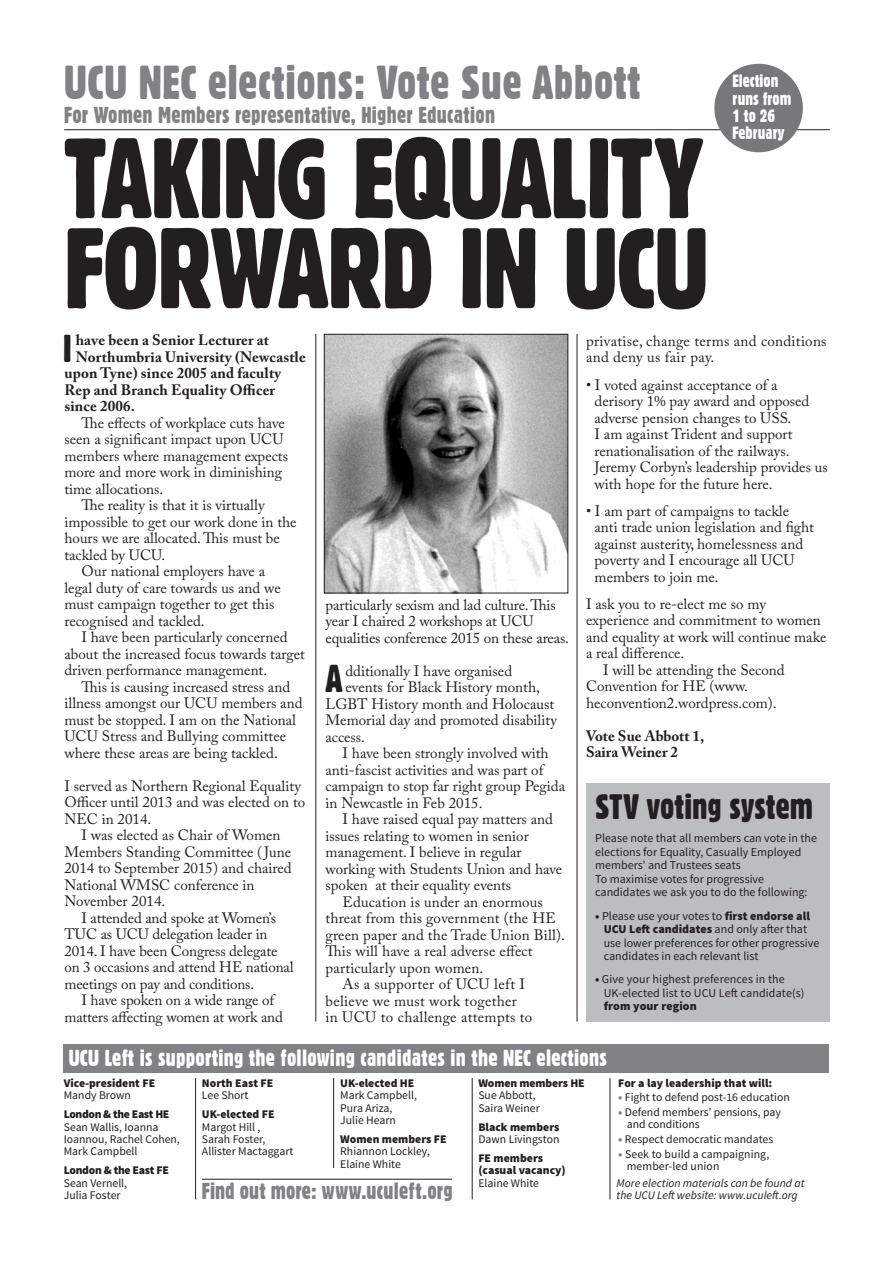
<style>
.page{position:relative;width:893px;height:1263px;background:#fff}
.page>*{position:absolute;margin:0;border:0;box-sizing:border-box;transform-origin:0 0}
.t1{font:111px/90px "Gothic 821 Condensed BT";letter-spacing:-.015em;color:#231f20}
.t2{font:46.5px "Gothic 821 Condensed BT";letter-spacing:.01em;color:#808285}
.body_text{font:37.95px "Gothic 821 Condensed BT";color:#231f20}
.t3{font:34.5px "Gothic 821 Condensed BT";color:#231f20}
.t4{font:22.5px "Gothic 821 Condensed BT";letter-spacing:.01em;color:#808285}
.body_text-2{font:22.5px "Gothic 821 Condensed BT";letter-spacing:.01em;color:#fff}
.body_text-3{font:17.25px/17.2px "Gothic 821 Condensed BT";color:#fff}
.body_text-4{font:15px/16.5px "Adobe Caslon Pro";color:#231f20}
.body_text-5{font:700 15px "Adobe Caslon Pro";letter-spacing:.01em;color:#231f20}
.body_text-6{font:15px/16.5px "Adobe Caslon Pro";letter-spacing:.02em;color:#231f20}
.t5{font:12px/13.5px "Source Sans Pro";color:#231f20}
.candidates_names{font:11.7px/12.5px "Source Sans Pro";color:#231f20}
.body_text-7{font:11.7px/12.5px "Source Sans Pro";color:#231f20}
.candidates_names-2{font:900 11.7px/12.5px "Source Sans Pro";color:#231f20}
.candidates_names-3{font:italic 11.7px/12.5px "Source Sans Pro";color:#231f20}
.body_text-8{font:900 11.7px "Source Sans Pro";color:#231f20}
.s1{font-weight:900}
.s2{font-weight:400}
.s3{font-weight:900;color:#808285}
</style>
<div class="page">
<hr style="left:64px;top:129px;width:766px;height:1px;background:#231f20">
<div style="left:714px;top:64px;width:89px;height:88px;background:#76787b;border-radius:50%"></div>
<hr style="left:316px;top:334px;width:1px;height:688px;background:#231f20">
<hr style="left:577px;top:334px;width:1px;height:688px;background:#231f20">
<div style="left:587px;top:783px;width:243px;height:239px;background:#bcbdc0"></div>
<img style="left:326px;top:336px;width:240px;height:255px">
<div style="left:324px;top:334px;width:244px;height:259px;border:1px solid #231f20"></div>
<div style="left:64px;top:1044px;width:765px;height:28px;background:#808285"></div>
<hr style="left:195px;top:1078px;width:1px;height:121px;background:#231f20">
<hr style="left:333px;top:1078px;width:1px;height:90px;background:#231f20">
<hr style="left:472px;top:1078px;width:1px;height:121px;background:#231f20">
<hr style="left:610px;top:1078px;width:1px;height:121px;background:#231f20">
<hr style="left:202px;top:1179px;width:250px;height:1px;background:#231f20">
<p class="t2" style="left:64px;top:54px;width:578px">UCU NEC elections: Vote Sue Abbott</p>
<p class="t4" style="left:64px;top:101px;width:432px">For Women Members representative, Higher Education</p>
<p class="t1" style="left:64px;top:133px;width:646px">TAKING EQUALITY<br>FORWARD IN UCU</p>
<p class="body_text-3" style="left:732px;top:73px;width:61px">Election runs from<br>1 to 26<br>February</p>
<p class="body_text" style="left:63px;top:325px;width:10px">I</p>
<p class="body_text-5" style="left:76px;top:331px;width:195px">have been a Senior Lecturer at</p>
<p class="body_text-5" style="left:76px;top:348px;width:232px">Northumbria University (Newcastle</p>
<p class="body_text-5" style="left:64px;top:364px;width:218px">upon Tyne) since 2005 and faculty</p>
<p class="body_text-5" style="left:64px;top:381px;width:212px">Rep and Branch Equality Officer</p>
<p class="body_text-5" style="left:64px;top:397px;width:72px">since 2006.</p>
<p class="body_text-4" style="left:64px;top:414px;width:225px;text-indent:17px">The effects of workplace cuts have seen a significant impact upon UCU members where management expects more and more work in diminishing time allocations.</p>
<p class="body_text-4" style="left:64px;top:497px;width:234px;text-indent:17px">The reality is that it is virtually impossible to get our work done in the hours we are allocated. This must be tackled by UCU.</p>
<p class="body_text-4" style="left:64px;top:563px;width:218px;text-indent:17px">Our national employers have a legal duty of care towards us and we must campaign together to get this recognised and tackled.</p>
<p class="body_text-4" style="left:64px;top:629px;width:242px;text-indent:17px">I have been particularly concerned about the increased focus towards target driven performance management.</p>
<p class="body_text-4" style="left:64px;top:678px;width:240px;text-indent:17px">This is causing increased stress and illness amongst our UCU members and must be stopped. I am on the National UCU Stress and Bullying committee where these areas are being tackled.</p>
<p class="body_text-4" style="left:64px;top:777px;width:242px">I served as Northern Regional Equality<br>Officer until 2013 and was elected on to<br>NEC in 2014.</p>
<p class="body_text-4" style="left:64px;top:827px;width:229px;text-indent:17px">I was elected as Chair of Women<br>Members Standing Committee ( June<br>2014 to September 2015) and chaired<br>National WMSC conference in<br>November 2014.</p>
<p class="body_text-4" style="left:64px;top:909px;width:231px;text-indent:17px">I attended and spoke at Women’s TUC as UCU delegation leader in 2014. I have been Congress delegate on 3 occasions and attend HE national meetings on pay and conditions.</p>
<p class="body_text-4" style="left:64px;top:992px;width:220px;text-align:center">I have spoken on a wide range of matters affecting women at work and</p>
<p class="body_text-4" style="left:326px;top:596px;width:245px">particularly sexism and lad culture. This year I chaired 2 workshops at UCU equalities conference 2015 on these areas.</p>
<p class="body_text" style="left:326px;top:655px;width:18px">A</p>
<p class="body_text-4" style="left:345px;top:662px;width:168px">dditionally I have organised</p>
<p class="body_text-4" style="left:345px;top:679px;width:196px">events for Black History month,</p>
<p class="body_text-4" style="left:326px;top:695px;width:230px">LGBT History month and Holocaust</p>
<p class="body_text-4" style="left:326px;top:712px;width:233px">Memorial day and promoted disability</p>
<p class="body_text-4" style="left:326px;top:728px;width:41px">access.</p>
<p class="body_text-4" style="left:326px;top:745px;width:241px;text-indent:17px">I have been strongly involved with anti-fascist activities and was part of campaign to stop far right group Pegida in Newcastle in Feb 2015.</p>
<p class="body_text-4" style="left:326px;top:811px;width:238px;text-indent:17px">I have raised equal pay matters and issues relating to women in senior management. I believe in regular working with Students Union and have spoken at their equality events</p>
<p class="body_text-4" style="left:326px;top:893px;width:241px;text-indent:17px">Education is under an enormous threat from this government (the HE green paper and the Trade Union Bill).<br>This will have a real adverse effect particularly upon women.</p>
<p class="body_text-6" style="left:326px;top:976px;width:208px;text-indent:17px">As a supporter of UCU left I believe we must work together in UCU to challenge attempts to</p>
<p class="body_text-6" style="left:586px;top:332px;width:242px">privatise, change terms and conditions and deny us fair pay.</p>
<p class="body_text-4" style="left:595px;top:376px;width:235px;text-indent:-9px">• I voted against acceptance of a derisory 1% pay award and opposed adverse pension changes to USS.<br>I am against Trident and support renationalisation of the railways.<br>Jeremy Corbyn’s leadership provides us with hope for the future here.</p>
<p class="body_text-4" style="left:595px;top:502px;width:221px;text-indent:-9px">• I am part of campaigns to tackle anti trade union legislation and fight against austerity, homelessness and poverty and I encourage all UCU members to join me.</p>
<p class="body_text-4" style="left:586px;top:595px;width:242px">I ask you to re-elect me so my experience and commitment to women and equality at work will continue make a real difference.</p>
<p class="body_text-4" style="left:586px;top:661px;width:200px;text-indent:17px">I will be attending the Second<br>Convention for HE (www. heconvention2.wordpress.com).</p>
<p class="body_text-5" style="left:586px;top:727px;width:120px">Vote Sue Abbott 1,</p>
<p class="body_text-5" style="left:586px;top:743px;width:93px">Saira Weiner 2</p>
<p class="t3" style="left:595px;top:786px;width:220px">STV voting system</p>
<p class="t5" style="left:595px;top:832px;width:223px">Please note that all members can vote in the elections for Equality, Casually Employed members’ and Trustees seats</p>
<p class="t5" style="left:595px;top:872px;width:214px">To maximise votes for progressive candidates we ask you to do the following:</p>
<p class="t5" style="left:604px;top:909px;width:217px;text-indent:-9px"><span class="s1">•</span> Please use your votes to <span class="s1">first endorse all UCU Left candidates</span> and only after that use lower preferences for other progressive candidates in each relevant list</p>
<p class="t5" style="left:604px;top:973px;width:202px;text-indent:-9px"><span class="s1">•</span> Give your highest preferences in the<br>UK-elected list to UCU Left candidate(s) <span class="s1">from your region</span></p>
<p class="body_text-2" style="left:69px;top:1045px;width:540px">UCU Left is supporting the following candidates in the NEC elections</p>
<p class="candidates_names-2" style="left:64px;top:1077px;width:93px">Vice-president FE<br><span class="s2">Mandy Brown</span></p>
<p class="candidates_names" style="left:64px;top:1108px;width:118px"><span class="s1">London &amp; the East HE<br></span>Sean Wallis, Ioanna<br>Ioannou, Rachel Cohen,<br>Mark Campbell</p>
<p class="candidates_names" style="left:64px;top:1164px;width:107px"><span class="s1">London &amp; the East FE<br></span>Sean Vernell,<br>Julia Foster</p>
<p class="body_text-8" style="left:618px;top:1075px;width:156px">For a lay leadership that will:</p>
<p class="body_text-7" style="left:618px;top:1091px;width:173px"><span class="s3">•</span> Fight to defend post-16 education</p>
<p class="body_text-7" style="left:627px;top:1106px;width:156px;text-indent:-9px"><span class="s3">•</span> Defend members’ pensions, pay and conditions</p>
<p class="body_text-7" style="left:618px;top:1133px;width:156px"><span class="s3">•</span> Respect democratic mandates</p>
<p class="body_text-7" style="left:627px;top:1148px;width:144px;text-indent:-9px"><span class="s3">•</span> Seek to build a campaigning, member-led union</p>
<p class="candidates_names-2" style="left:202px;top:1077px;width:73px">North East FE<br><span class="s2">Lee Short</span></p>
<p class="candidates_names" style="left:202px;top:1108px;width:93px"><span class="s1">UK-elected FE<br></span>Margot Hill ,<br>Sarah Foster,<br>Allister Mactaggart</p>
<p class="candidates_names" style="left:340px;top:1077px;width:78px"><span class="s1">UK-elected HE<br></span>Mark Campbell,<br>Pura Ariza,<br>Julie Hearn</p>
<p class="candidates_names" style="left:340px;top:1133px;width:108px"><span class="s1">Women members FE<br></span>Rhiannon Lockley,<br>Elaine White</p>
<p class="candidates_names" style="left:478px;top:1077px;width:108px"><span class="s1">Women members HE<br></span>Sue Abbott,<br>Saira Weiner</p>
<p class="candidates_names" style="left:478px;top:1120px;width:83px"><span class="s1">Black members<br></span>Dawn Livingston</p>
<p class="candidates_names-2" style="left:478px;top:1152px;width:89px">FE members (casual vacancy)<br><span class="s2">Elaine White</span></p>
<p class="t4" style="left:202px;top:1178px;width:252px">Find out more: www.uculeft.org</p>
<p class="candidates_names-3" style="left:617px;top:1177px;width:189px">More election materials can be found at the UCU Left website: www.uculeft.org</p>
</div>
